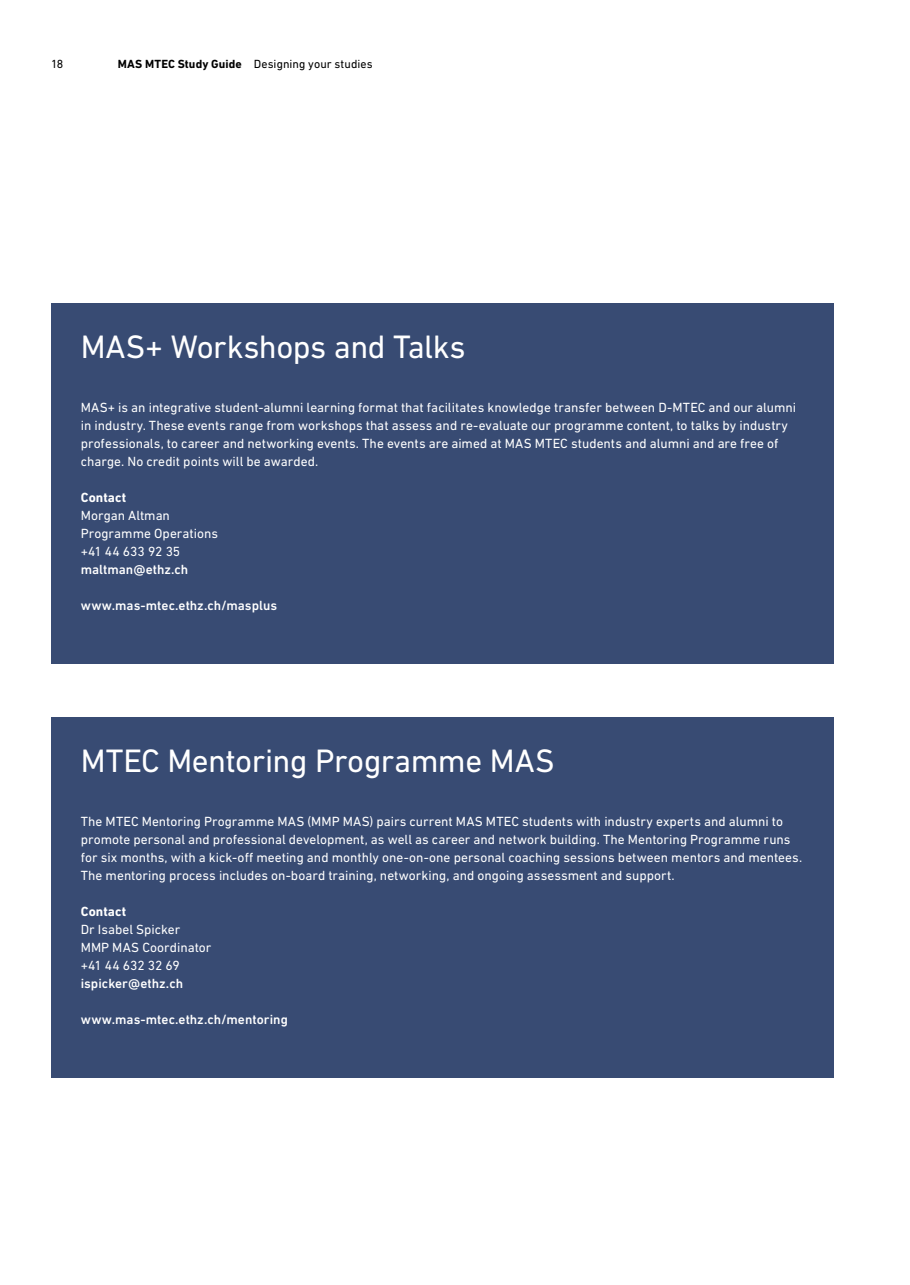
<style>
.page{position:relative;width:910px;height:1285px;background:#fff}
.page>*{position:absolute;margin:0;border:0;box-sizing:border-box;transform-origin:0 0}
.t1{font:33px "DIN Next W1 G";letter-spacing:-.015em;color:#fff}
.t2{font:13.5px/18px "DIN Next W1 G";color:#fff}
.t3{font:500 13.5px "DIN Next W1 G";color:#fff}
.t4{font:700 13.5px "DIN Next W1 G";letter-spacing:.005em;color:#fff}
.t5{font:12px "DIN Next W1 G";letter-spacing:.005em;color:#000}
.s1{font-weight:700}
</style>
<div class="page">
<div style="left:51px;top:717px;width:782px;height:360px;background:#384b73"></div>
<div style="left:51px;top:303px;width:782px;height:360px;background:#384b73"></div>
<p class="t5" style="left:51px;top:57px;width:14px">18</p>
<p class="t5" style="left:118px;top:57px;width:256px"><span class="s1">MAS MTEC Study Guide</span> Designing your studies</p>
<h1 class="t1" style="left:81px;top:327px;width:386px">MAS+ Workshops and Talks</h1>
<p class="t2" style="left:81px;top:397px;width:717px">MAS+ is an integrative student-alumni learning format that facilitates knowledge transfer between D-MTEC and our alumni in industry. These events range from workshops that assess and re-evaluate our programme content, to talks by industry professionals, to career and networking events. The events are aimed at MAS MTEC students and alumni and are free of charge. No credit points will be awarded.</p>
<p class="t4" style="left:81px;top:489px;width:47px">Contact</p>
<p class="t2" style="left:81px;top:505px;width:139px">Morgan Altman<br>Programme Operations +41 44 633 92 35</p>
<p class="t3" style="left:81px;top:561px;width:109px">maltman@ethz.ch</p>
<p class="t3" style="left:81px;top:597px;width:198px">www.mas-mtec.ethz.ch/masplus</p>
<h1 class="t1" style="left:81px;top:741px;width:475px">MTEC Mentoring Programme MAS</h1>
<p class="t2" style="left:81px;top:811px;width:723px">The MTEC Mentoring Programme MAS (MMP MAS) pairs current MAS MTEC students with industry experts and alumni to promote personal and professional development, as well as career and network building. The Mentoring Programme runs for six months, with a kick-off meeting and monthly one-on-one personal coaching sessions between mentors and mentees.<br>The mentoring process includes on-board training, networking, and ongoing assessment and support.</p>
<p class="t4" style="left:81px;top:903px;width:47px">Contact</p>
<p class="t2" style="left:81px;top:919px;width:132px">Dr Isabel Spicker<br>MMP MAS Coordinator +41 44 632 32 69</p>
<p class="t3" style="left:81px;top:975px;width:104px">ispicker@ethz.ch</p>
<p class="t3" style="left:81px;top:1011px;width:209px">www.mas-mtec.ethz.ch/mentoring</p>
</div>
